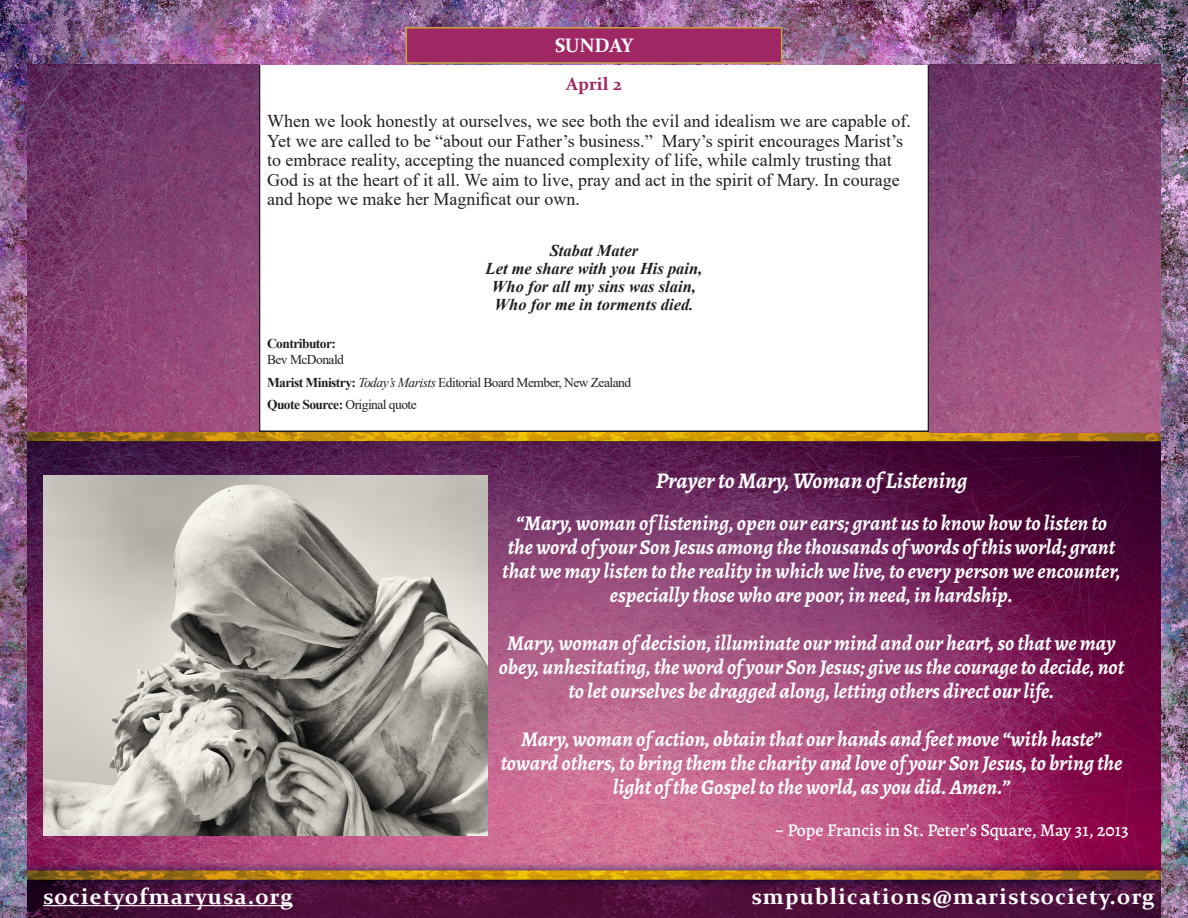
<style>
.page{position:relative;width:1188px;height:918px;background:#fff}
.page>*{position:absolute;margin:0;border:0;box-sizing:border-box;transform-origin:0 0}
.t1{font:700 22.5px "Constantia";letter-spacing:.05em;color:#fff}
.t2{font:italic 700 22.5px "Alegreya";color:#fff}
.t3{font:italic 700 21px/24px "Alegreya";color:#fff;text-align:center}
.t4{font:700 19.5px "Constantia";color:#fff}
.t5{font:18px/19.5px "Times New Roman";color:#231f20}
.t6{font:500 18px "Alegreya";color:#fff}
.t7{font:700 18px "Constantia";color:#9f2864}
.t8{font:italic 700 16.5px "Times New Roman";color:#231f20}
.t9{font:13.5px "Times New Roman";letter-spacing:-.04em;color:#231f20}
.t10{font:700 13.5px "Times New Roman";letter-spacing:-.04em;color:#231f20}
.s1{font-weight:700}
.s2{font-style:italic}
</style>
<div class="page">
<img style="left:0;top:0;width:1188px;height:65px">
<img style="left:0;top:25px;width:27px;height:893px">
<img style="left:1161px;top:25px;width:27px;height:893px">
<div style="left:406px;top:27px;width:376px;height:37px;background:#9f2864;border:2px solid #c6a341"></div>
<img style="left:27px;top:432px;width:1134px;height:486px">
<img style="left:43px;top:475px;width:445px;height:360px">
<img style="left:27px;top:65px;width:232px;height:367px">
<img style="left:929px;top:65px;width:232px;height:367px">
<hr style="left:43px;top:905px;width:250px;height:1px;background:#fff">
<p class="t4" style="left:555px;top:32px;width:80px">SUNDAY</p>
<p class="t7" style="left:566px;top:71px;width:57px">April 2</p>
<p class="t5" style="left:267px;top:111px;width:645px">When we look honestly at ourselves, we see both the evil and idealism we are capable of.<br>Yet we are called to be “about our Father’s business.” Mary’s spirit encourages Marist’s to embrace reality, accepting the nuanced complexity of life, while calmly trusting that God is at the heart of it all. We aim to live, pray and act in the spirit of Mary. In courage and hope we make her Magnificat our own.</p>
<p class="t8" style="left:550px;top:239px;width:90px">Stabat Mater</p>
<p class="t8" style="left:486px;top:257px;width:218px">Let me share with you His pain,</p>
<p class="t8" style="left:492px;top:275px;width:206px">Who for all my sins was slain,</p>
<p class="t8" style="left:495px;top:293px;width:200px">Who for me in torments died.</p>
<p class="t10" style="left:267px;top:333px;width:71px">Contributor:</p>
<p class="t9" style="left:267px;top:350px;width:78px">Bev McDonald</p>
<p class="t9" style="left:267px;top:372px;width:366px"><span class="s1">Marist Ministry:</span> <span class="s2">Today’s Marists</span> Editorial Board Member, New Zealand</p>
<p class="t9" style="left:267px;top:395px;width:151px"><span class="s1">Quote Source:</span> Original quote</p>
<p class="t2" style="left:656px;top:464px;width:313px">Prayer to Mary, Woman of Listening</p>
<p class="t3" style="left:502px;top:510px;width:620px">“Mary, woman of listening, open our ears; grant us to know how to listen to the word of your Son Jesus among the thousands of words of this world; grant that we may listen to the reality in which we live, to every person we encounter, especially those who are poor, in need, in hardship.</p>
<p class="t3" style="left:499px;top:630px;width:627px">Mary, woman of decision, illuminate our mind and our heart, so that we may obey, unhesitating, the word of your Son Jesus; give us the courage to decide, not to let ourselves be dragged along, letting others direct our life.</p>
<p class="t3" style="left:501px;top:726px;width:623px">Mary, woman of action, obtain that our hands and feet move “with haste” toward others, to bring them the charity and love of your Son Jesus, to bring the light of the Gospel to the world, as you did. Amen.”</p>
<p class="t6" style="left:775px;top:819px;width:355px">~ Pope Francis in St. Peter’s Square, May 31, 2013</p>
<p class="t1" style="left:43px;top:881px;width:251px">societyofmaryusa.org</p>
<p class="t1" style="left:751px;top:881px;width:405px">smpublications@maristsociety.org</p>
</div>
